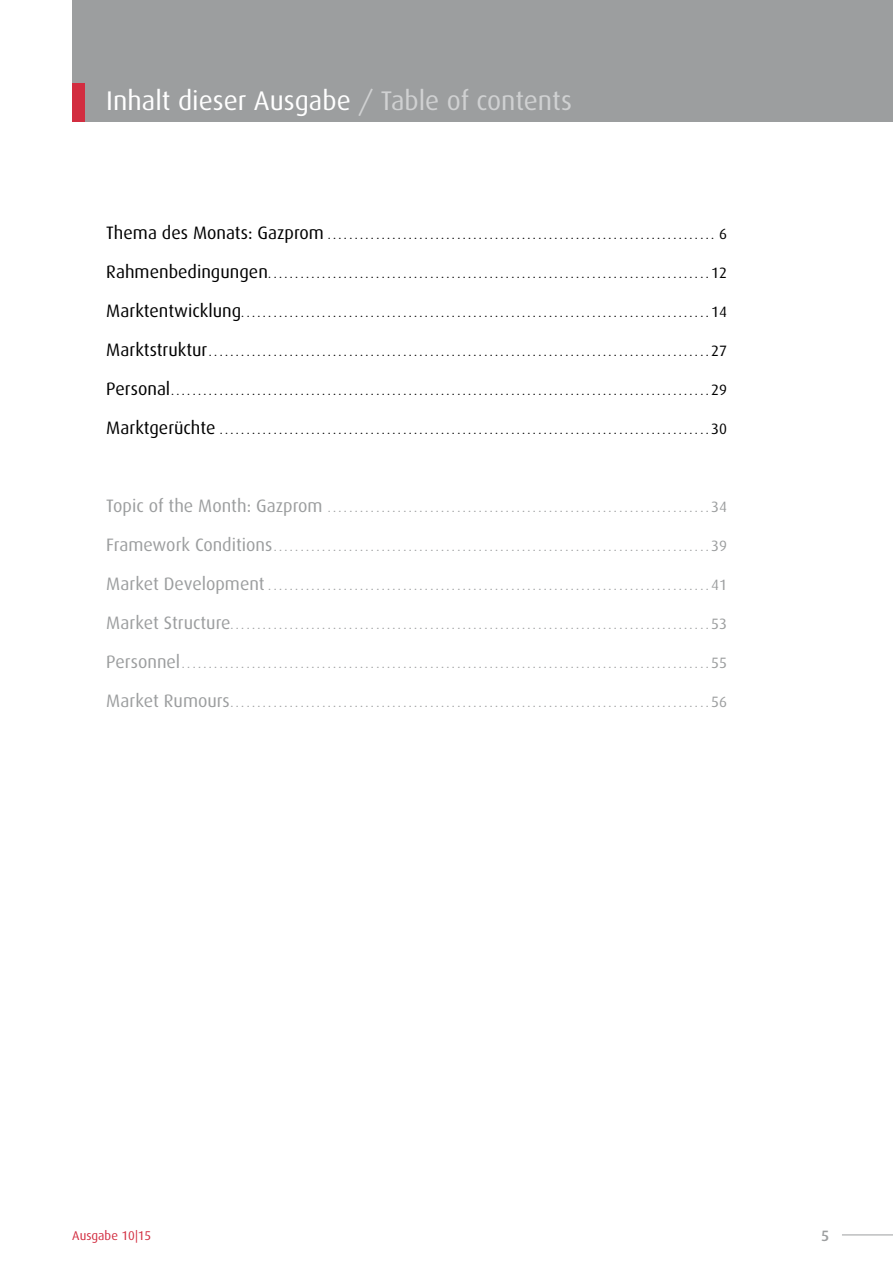
<style>
.page{position:relative;width:893px;height:1263px;background:#fff}
.page>*{position:absolute;margin:0;border:0;box-sizing:border-box;transform-origin:0 0}
.t1{font:27px "Dax";color:#fff}
.t2{font:500 15px "Dax";color:#9c9e9f}
.t3{font:12.75px "Dax";color:#d22d40}
.t4{font:12px "Dax";color:#000}
.t5{font:12px "Dax";color:#9c9e9f}
.s1{color:#d0d1d2}
.s2{font-size:18px}
.s3{font-size:15px}
</style>
<div class="page">
<hr style="left:842px;top:1234px;width:51px;height:1px;background:#9c9e9f">
<div style="left:72px;top:0;width:821px;height:122px;background:#9c9e9f"></div>
<div style="left:72px;top:83px;width:13px;height:39px;background:#d22d40"></div>
<h1 class="t1" style="left:106px;top:85px;width:467px">Inhalt dieser Ausgabe <span class="s1">/ Table of contents</span></h1>
<p class="t4" style="left:106px;top:227px;width:622px"><span class="s2">Thema des Monats: Gazprom</span>........................................................................ <span class="s3">6</span></p>
<p class="t4" style="left:106px;top:266px;width:622px"><span class="s2">Rahmenbedingungen</span>..................................................................................<span class="s3">12</span></p>
<p class="t4" style="left:106px;top:305px;width:622px"><span class="s2">Marktentwicklung</span>.......................................................................................<span class="s3">14</span></p>
<p class="t4" style="left:106px;top:344px;width:622px"><span class="s2">Marktstruktur</span>.............................................................................................<span class="s3">27</span></p>
<p class="t4" style="left:106px;top:383px;width:622px"><span class="s2">Personal</span>....................................................................................................<span class="s3">29</span></p>
<p class="t4" style="left:106px;top:422px;width:622px"><span class="s2">Marktgerüchte</span> ...........................................................................................<span class="s3">30</span></p>
<p class="t5" style="left:106px;top:500px;width:622px"><span class="s2">Topic of the Month: Gazprom</span> .......................................................................<span class="s3">34</span></p>
<p class="t5" style="left:106px;top:539px;width:622px"><span class="s2">Framework Conditions</span>.................................................................................<span class="s3">39</span></p>
<p class="t5" style="left:106px;top:578px;width:622px"><span class="s2">Market Development</span>..................................................................................<span class="s3">41</span></p>
<p class="t5" style="left:106px;top:617px;width:622px"><span class="s2">Market Structure</span>.........................................................................................<span class="s3">53</span></p>
<p class="t5" style="left:106px;top:656px;width:622px"><span class="s2">Personnel</span>..................................................................................................<span class="s3">55</span></p>
<p class="t5" style="left:106px;top:695px;width:622px"><span class="s2">Market Rumours</span>.........................................................................................<span class="s3">56</span></p>
<p class="t3" style="left:72px;top:1228px;width:81px">Ausgabe 10|15</p>
<p class="t2" style="left:821px;top:1227px;width:10px">5</p>
</div>
